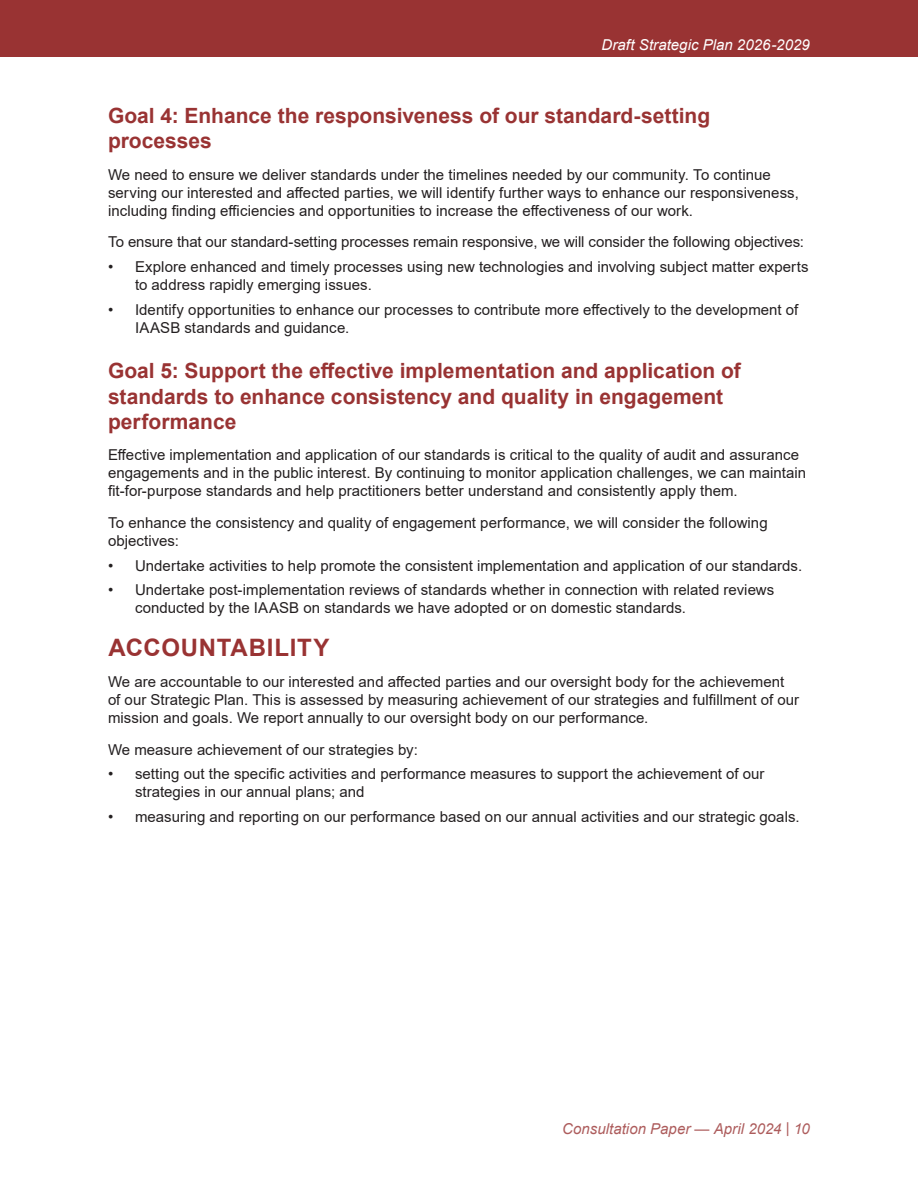
<style>
.page{position:relative;width:918px;height:1188px;background:#fff}
.page>*{position:absolute;margin:0;border:0;box-sizing:border-box;transform-origin:0 0}
.t1{font:700 24px "Arial";letter-spacing:.03em;color:#933}
.t2{font:700 21px/25.2px "Arial";color:#933}
.t3{font:15px/18px "Arial";letter-spacing:.005em;color:#231f20}
.t4{font:italic 15px "Arial";letter-spacing:.005em;color:#ad5c5c}
.t5{font:italic 15px "Arial";letter-spacing:.005em;color:#fff}
</style>
<div class="page">
<div style="left:0;top:0;width:918px;height:57px;background:#933"></div>
<p class="t5" style="left:601px;top:35px;width:210px">Draft Strategic Plan 2026-2029</p>
<h3 class="t2" style="left:108px;top:104px;width:604px">Goal 4: Enhance the responsiveness of our standard-setting processes</h3>
<p class="t3" style="left:108px;top:166px;width:692px">We need to ensure we deliver standards under the timelines needed by our community. To continue serving our interested and affected parties, we will identify further ways to enhance our responsiveness, including finding efficiencies and opportunities to increase the effectiveness of our work.</p>
<p class="t3" style="left:108px;top:233px;width:698px">To ensure that our standard-setting processes remain responsive, we will consider the following objectives:</p>
<p class="t3" style="left:135px;top:258px;width:675px;text-indent:-27px">• Explore enhanced and timely processes using new technologies and involving subject matter experts to address rapidly emerging issues.</p>
<p class="t3" style="left:135px;top:301px;width:665px;text-indent:-27px">• Identify opportunities to enhance our processes to contribute more effectively to the development of<br>IAASB standards and guidance.</p>
<h3 class="t2" style="left:108px;top:359px;width:634px">Goal 5: Support the effective implementation and application of standards to enhance consistency and quality in engagement performance</h3>
<p class="t3" style="left:108px;top:446px;width:700px">Effective implementation and application of our standards is critical to the quality of audit and assurance engagements and in the public interest. By continuing to monitor application challenges, we can maintain fit-for-purpose standards and help practitioners better understand and consistently apply them.</p>
<p class="t3" style="left:108px;top:513px;width:661px">To enhance the consistency and quality of engagement performance, we will consider the following objectives:</p>
<p class="t3" style="left:108px;top:556px;width:696px">• Undertake activities to help promote the consistent implementation and application of our standards.</p>
<p class="t3" style="left:135px;top:581px;width:641px;text-indent:-27px">• Undertake post-implementation reviews of standards whether in connection with related reviews conducted by the IAASB on standards we have adopted or on domestic standards.</p>
<h2 class="t1" style="left:108px;top:630px;width:223px">ACCOUNTABILITY</h2>
<p class="t3" style="left:108px;top:673px;width:693px">We are accountable to our interested and affected parties and our oversight body for the achievement of our Strategic Plan. This is assessed by measuring achievement of our strategies and fulfillment of our mission and goals. We report annually to our oversight body on our performance.</p>
<p class="t3" style="left:108px;top:740px;width:311px">We measure achievement of our strategies by:</p>
<p class="t3" style="left:135px;top:765px;width:631px;text-indent:-27px">• setting out the specific activities and performance measures to support the achievement of our strategies in our annual plans; and</p>
<p class="t3" style="left:108px;top:808px;width:693px">• measuring and reporting on our performance based on our annual activities and our strategic goals.</p>
<p class="t4" style="left:562px;top:1119px;width:249px">Consultation Paper — April 2024 | 10</p>
</div>
